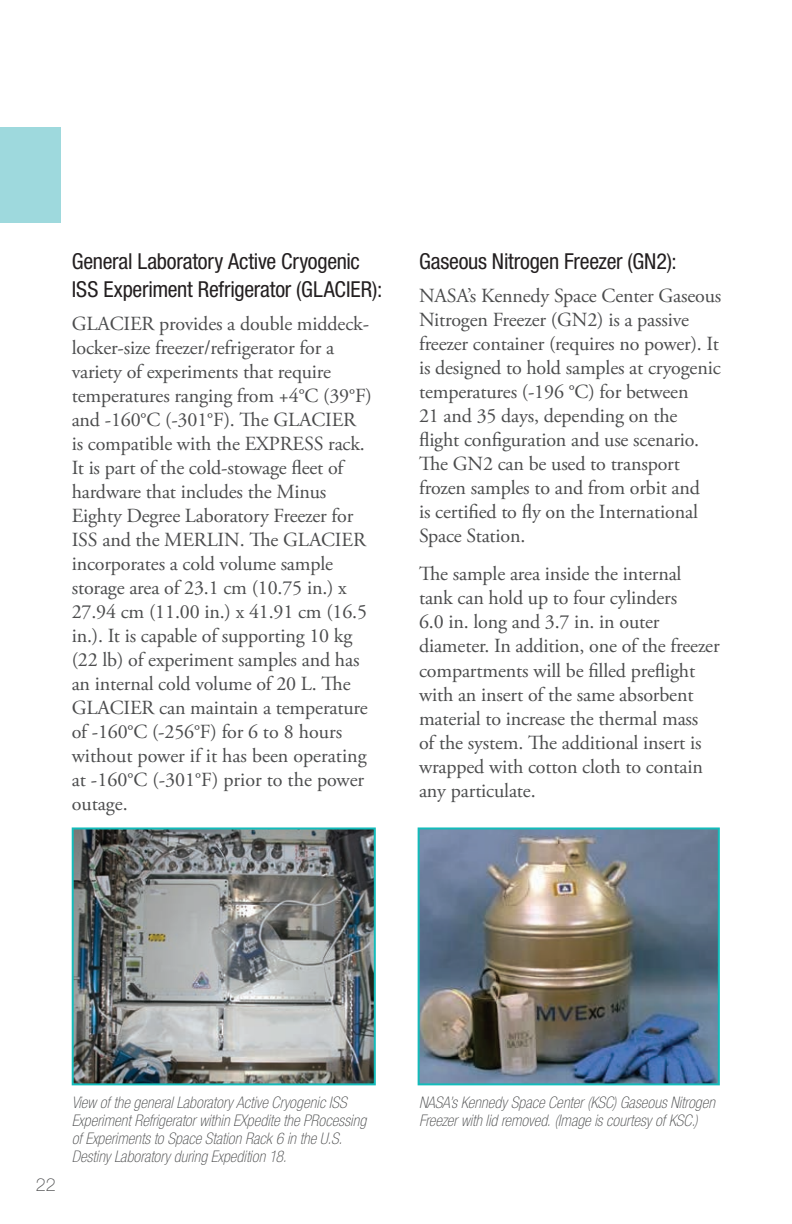
<style>
.page{position:relative;width:792px;height:1224px;background:#fff}
.page>*{position:absolute;margin:0;border:0;box-sizing:border-box;transform-origin:0 0}
._03_Sub-subtitle{font:condensed 22px/28px "Helvetica Neue LT Std";letter-spacing:-.01em;color:#231f20}
._04_Body_Text{font:20px/24px "Adobe Garamond Pro";letter-spacing:-.01em;color:#4b4c4d}
.t1{font:100 18px "Helvetica Neue LT Std";color:#4b4c4d}
._07_Caption__Gray{font:italic 100 condensed 16px/18px "Helvetica Neue LT Std";letter-spacing:.005em;color:#4b4c4d}
</style>
<div class="page">
<div style="left:0;top:127px;width:61px;height:96px;background:#9ed9dd"></div>
<img style="left:75px;top:830px;width:297px;height:252px">
<div style="left:72px;top:827px;width:303px;height:258px;border:2px solid #13bbba"></div>
<img style="left:420px;top:830px;width:296px;height:252px">
<div style="left:417px;top:827px;width:302px;height:258px;border:2px solid #13bbba"></div>
<p class="_03_Sub-subtitle" style="left:72px;top:247px;width:312px">General Laboratory Active Cryogenic<br>ISS Experiment Refrigerator (GLACIER):</p>
<p class="_04_Body_Text" style="left:72px;top:312px;width:302px">GLACIER provides a double middeck&shy;locker-size freezer/refrigerator for a variety of experiments that require temperatures ranging from +4°C (39°F) and -160°C (-301°F). The GLACIER is compatible with the EXPRESS rack.<br>It is part of the cold-stowage fleet of hardware that includes the Minus Eighty Degree Laboratory Freezer for ISS and the MERLIN. The GLACIER incorporates a cold volume sample storage area of 23.1 cm (10.75 in.) x 27.94 cm (11.00 in.) x 41.91 cm (16.5 in.). It is capable of supporting 10 kg (22 lb) of experiment samples and has an internal cold volume of 20 L. The GLACIER can maintain a temperature of -160°C (-256°F) for 6 to 8 hours without power if it has been operating at -160°C (-301°F) prior to the power outage.</p>
<p class="_03_Sub-subtitle" style="left:419px;top:247px;width:259px">Gaseous Nitrogen Freezer (GN2):</p>
<p class="_04_Body_Text" style="left:419px;top:284px;width:304px">NASA’s Kennedy Space Center Gaseous Nitrogen Freezer (GN2) is a passive freezer container (requires no power). It is designed to hold samples at cryogenic temperatures (-196 °C) for between<br>21 and 35 days, depending on the flight configuration and use scenario.<br>The GN2 can be used to transport frozen samples to and from orbit and<br>is certified to fly on the International Space Station.</p>
<p class="_04_Body_Text" style="left:419px;top:563px;width:302px">The sample area inside the internal tank can hold up to four cylinders<br>6.0 in. long and 3.7 in. in outer diameter. In addition, one of the freezer compartments will be filled preflight with an insert of the same absorbent material to increase the thermal mass<br>of the system. The additional insert is wrapped with cotton cloth to contain any particulate.</p>
<p class="t1" style="left:36px;top:1173px;width:22px">22</p>
<p class="_07_Caption__Gray" style="left:72px;top:1093px;width:296px">View of the general Laboratory Active Cryogenic ISS Experiment Refrigerator within EXpedite the PRocessing of Experiments to Space Station Rack 6 in the U.S.<br>Destiny Laboratory during Expedition 18.</p>
<p class="_07_Caption__Gray" style="left:419px;top:1093px;width:297px">NASA’s Kennedy Space Center (KSC) Gaseous Nitrogen<br>Freezer with lid removed. (Image is courtesy of KSC.)</p>
</div>
